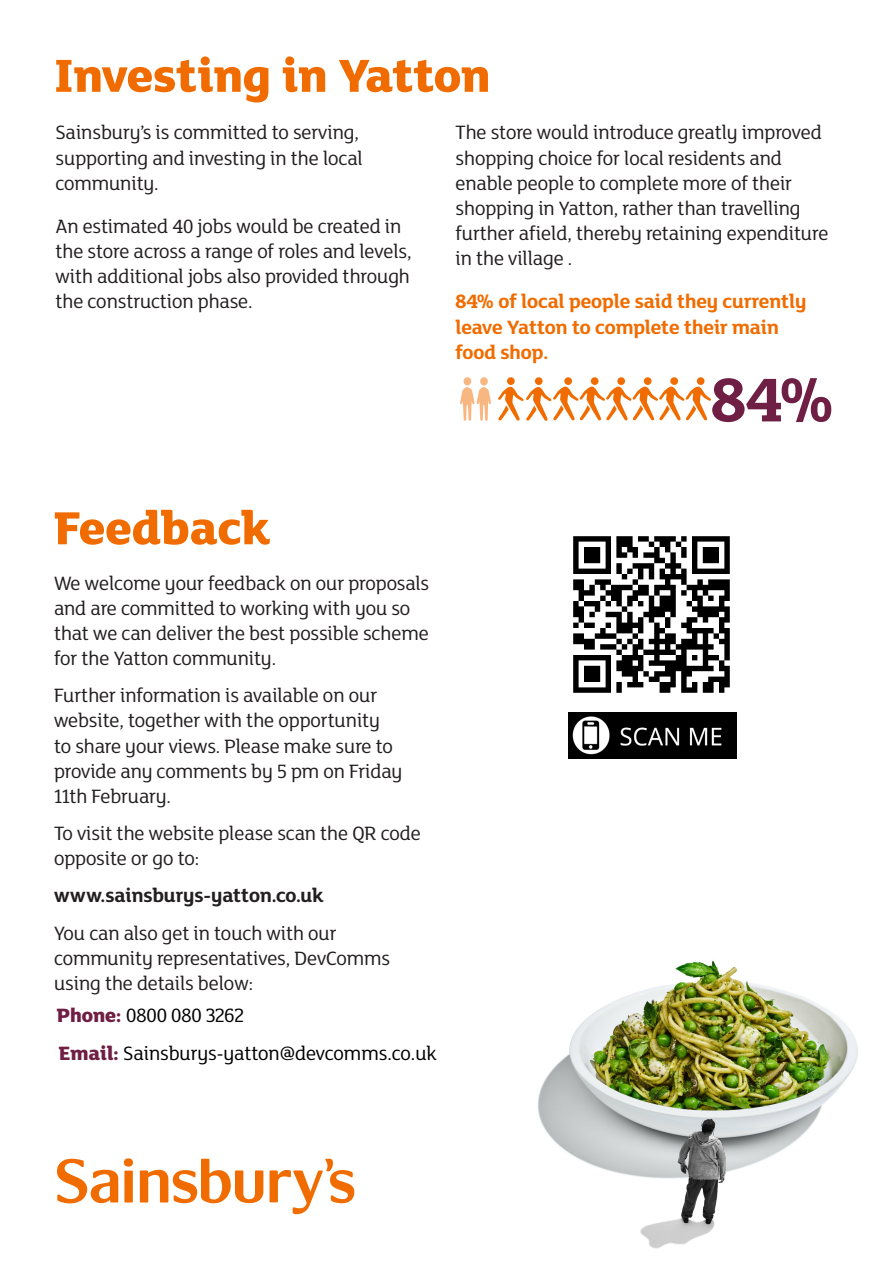
<style>
.page{position:relative;width:893px;height:1263px;background:#fff}
.page>*{position:absolute;margin:0;border:0;box-sizing:border-box;transform-origin:0 0}
.t1{font:700 67.2px "Mary Ann";color:#6f1e44}
.t2{font:800 50.4px "Mary Ann";color:#f06c00}
.t3{font:21px/25.2px "Mary Ann";color:#231f20}
.t4{font:700 21px/25.2px "Mary Ann";color:#f06c00}
.t5{font:21px "Mary Ann";color:#000}
.t6{font:700 21px "Mary Ann";color:#231f20}
.s1{font-weight:800;color:#6f1e44}
</style>
<div class="page">
<img style="left:537px;top:960px;width:321px;height:204px">
<img style="left:589px;top:1049px;width:188px;height:200px">
<div style="left:564px;top:377px;width:8px;height:8px;background:#f06c00;border-radius:50%"></div>
<div style="left:591px;top:377px;width:8px;height:8px;background:#f06c00;border-radius:50%"></div>
<div style="left:617px;top:377px;width:8px;height:8px;background:#f06c00;border-radius:50%"></div>
<div style="left:644px;top:377px;width:8px;height:8px;background:#f06c00;border-radius:50%"></div>
<div style="left:670px;top:377px;width:8px;height:8px;background:#f06c00;border-radius:50%"></div>
<div style="left:697px;top:377px;width:8px;height:8px;background:#f06c00;border-radius:50%"></div>
<div style="left:480px;top:377px;width:8px;height:8px;background:#f8b680;border-radius:50%"></div>
<div style="left:463px;top:377px;width:8px;height:8px;background:#f8b680;border-radius:50%"></div>
<svg style="left:460px;top:387px;width:31px;height:34px"></svg>
<svg style="left:498px;top:386px;width:213px;height:35px"></svg>
<div style="left:535px;top:377px;width:8px;height:8px;background:#f06c00;border-radius:50%"></div>
<div style="left:507px;top:377px;width:8px;height:8px;background:#f06c00;border-radius:50%"></div>
<svg style="left:270px;top:1159px;width:85px;height:56px"></svg>
<svg style="left:124px;top:1158px;width:9px;height:44px"></svg>
<svg style="left:140px;top:1159px;width:123px;height:45px"></svg>
<svg style="left:57px;top:1159px;width:61px;height:45px"></svg>
<img style="left:573px;top:536px;width:157px;height:157px">
<img style="left:568px;top:712px;width:169px;height:46px">
<p class="t2" style="left:54px;top:39px;width:438px">Investing in Yatton</p>
<p class="t3" style="left:55px;top:119px;width:309px">Sainsbury’s is committed to serving, supporting and investing in the local community.</p>
<p class="t3" style="left:55px;top:213px;width:358px">An estimated 40 jobs would be created in the store across a range of roles and levels, with additional jobs also provided through the construction phase.</p>
<p class="t3" style="left:455px;top:119px;width:374px">The store would introduce greatly improved shopping choice for local residents and enable people to complete more of their shopping in Yatton, rather than travelling further afield, thereby retaining expenditure in the village .</p>
<p class="t4" style="left:455px;top:288px;width:352px">84% of local people said they currently leave Yatton to complete their main food shop.</p>
<p class="t1" style="left:711px;top:353px;width:125px">84%</p>
<p class="t2" style="left:54px;top:492px;width:218px">Feedback</p>
<p class="t3" style="left:54px;top:570px;width:377px">We welcome your feedback on our proposals and are committed to working with you so that we can deliver the best possible scheme for the Yatton community.</p>
<p class="t3" style="left:54px;top:682px;width:350px">Further information is available on our website, together with the opportunity<br>to share your views. Please make sure to provide any comments by 5 pm on Friday 11th February.</p>
<p class="t3" style="left:54px;top:820px;width:368px">To visit the website please scan the QR code opposite or go to:</p>
<p class="t6" style="left:54px;top:881px;width:271px">www.sainsburys-yatton.co.uk</p>
<p class="t3" style="left:54px;top:920px;width:338px">You can also get in touch with our community representatives, DevComms using the details below:</p>
<p class="t5" style="left:57px;top:1001px;width:188px"><span class="s1">Phone:</span> 0800 080 3262</p>
<p class="t5" style="left:59px;top:1039px;width:380px"><span class="s1">Email:</span> Sainsburys-yatton@devcomms.co.uk</p>
</div>
